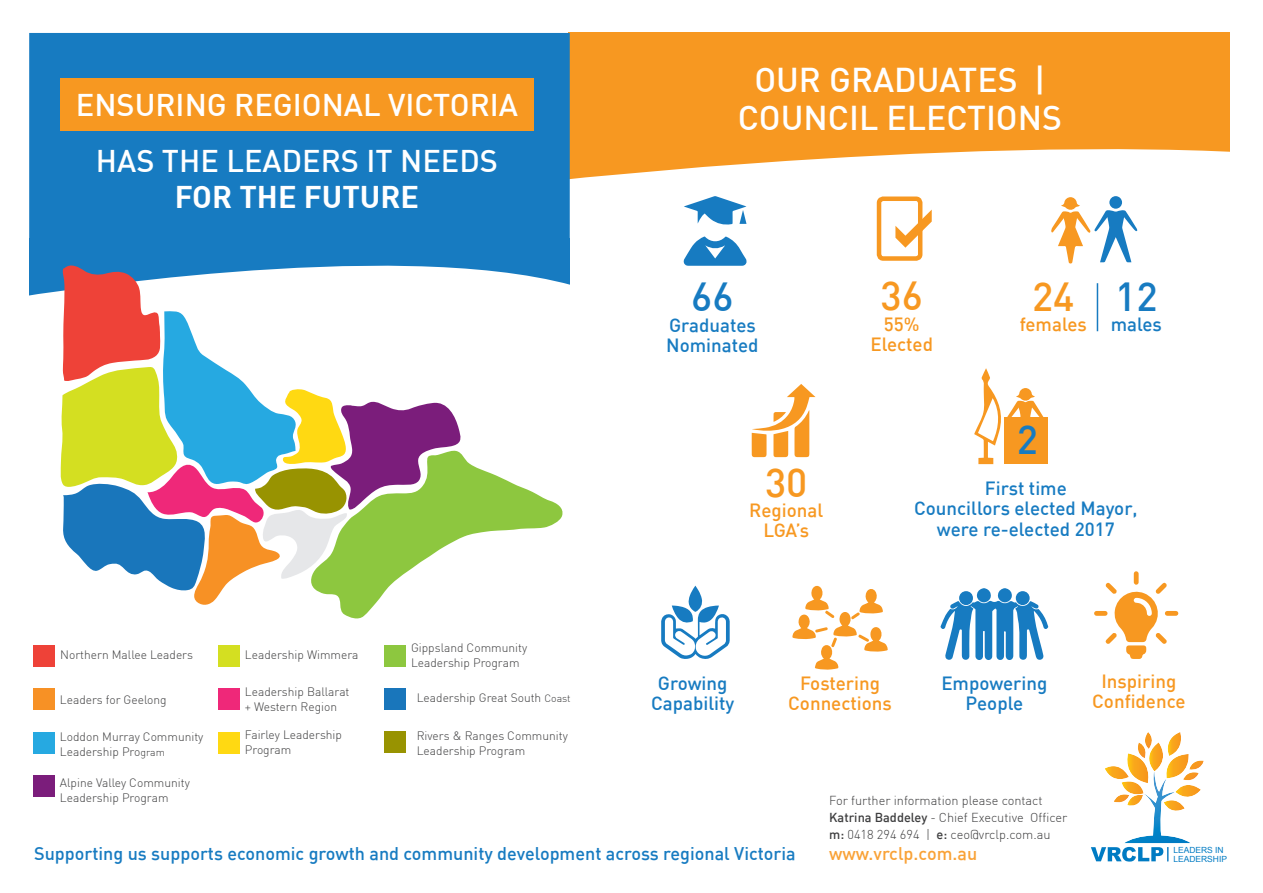
<style>
.page{position:relative;width:1263px;height:893px;background:#fff}
.page>*{position:absolute;margin:0;border:0;box-sizing:border-box;transform-origin:0 0}
.t1{font:500 39.75px "DIN";color:#f79821}
.t2{font:500 39.75px "DIN";color:#177bc1}
.t3{font:500 33.75px/38.2px "DIN";color:#fff;text-align:center}
.t4{font:500 30.75px/56.1px "DIN";color:#fff;text-align:center}
.t5{font:700 30.75px "DIN";color:#fff}
.t6{font:500 18.75px/20.2px "DIN";color:#177bc1;text-align:center}
.t7{font:500 18.75px/20.2px "DIN";color:#f79821;text-align:center}
.t8{font:500 18px "DIN";color:#177bc1}
.t9{font:500 18px "DIN";color:#f9a237}
.t10{font:300 12.75px/17.2px "DIN";color:#3e3e3f}
.t11{font:300 12px/15px "DIN";color:#3e3e3f}
.t12{font:8.4px/8.4px "Arial";color:#007bc3}
.s1{font-size:10.5px}
.s2{font-weight:500}
</style>
<div class="page">
<svg style="left:792px;top:585px;width:96px;height:85px"></svg>
<svg style="left:1091px;top:732px;width:113px;height:130px"></svg>
<div style="left:568px;top:33px;width:695px;height:148px;background:#f79821"></div>
<svg style="left:570px;top:128px;width:661px;height:93px;fill:#fff"></svg>
<div style="left:33px;top:645px;width:22px;height:22px;background:#ee4238"></div>
<div style="left:218px;top:645px;width:22px;height:22px;background:#d4df21"></div>
<div style="left:384px;top:688px;width:22px;height:22px;background:#1976bb"></div>
<div style="left:218px;top:688px;width:22px;height:22px;background:#ef2879"></div>
<div style="left:384px;top:731px;width:22px;height:22px;background:#989301"></div>
<div style="left:33px;top:688px;width:22px;height:22px;background:#f79125"></div>
<div style="left:33px;top:775px;width:22px;height:21px;background:#7b1d7b"></div>
<div style="left:218px;top:732px;width:22px;height:21px;background:#ffd912"></div>
<div style="left:384px;top:645px;width:22px;height:21px;background:#8dc73f"></div>
<div style="left:33px;top:732px;width:22px;height:21px;background:#26a9e1"></div>
<svg style="left:683px;top:236px;width:64px;height:30px"></svg>
<svg style="left:684px;top:196px;width:62px;height:29px"></svg>
<svg style="left:1094px;top:571px;width:84px;height:88px"></svg>
<svg style="left:941px;top:588px;width:107px;height:72px"></svg>
<div style="left:959px;top:591px;width:14px;height:14px;background:#177bc1;border-radius:50%"></div>
<div style="left:1016px;top:591px;width:14px;height:14px;background:#177bc1;border-radius:50%"></div>
<svg style="left:661px;top:586px;width:69px;height:73px"></svg>
<div style="left:877px;top:196px;width:45px;height:65px;border:5px solid #f79821;border-radius:4px"></div>
<svg style="left:895px;top:210px;width:37px;height:38px"></svg>
<svg style="left:752px;top:384px;width:63px;height:73px"></svg>
<div style="left:1004px;top:418px;width:44px;height:46px;background:#f79821"></div>
<svg style="left:974px;top:368px;width:71px;height:96px"></svg>
<div style="left:1231px;top:1px;width:32px;height:251px;background:#fff"></div>
<svg style="left:1050px;top:197px;width:87px;height:66px"></svg>
<hr style="left:1097px;top:283px;width:1px;height:48px;background:#177bc1">
<div style="left:29px;top:33px;width:541px;height:205px;background:#177bc1"></div>
<div style="left:60px;top:78px;width:474px;height:53px;background:#f79821"></div>
<svg style="left:29px;top:239px;width:541px;height:380px"></svg>
<h3 class="t4" style="left:76px;top:79px;width:444px">ENSURING REGIONAL VICTORIA<br>HAS THE LEADERS IT NEEDS</h3>
<h3 class="t5" style="left:175px;top:179px;width:246px">FOR THE FUTURE</h3>
<p class="t11" style="left:60px;top:648px;width:134px">Northern Mallee Leaders</p>
<p class="t11" style="left:245px;top:648px;width:115px">Leadership Wimmera</p>
<p class="t11" style="left:411px;top:641px;width:118px">Gippsland Community<br>Leadership Program</p>
<p class="t11" style="left:60px;top:693px;width:108px">Leaders for Geelong</p>
<p class="t11" style="left:245px;top:685px;width:106px">Leadership Ballarat + Western Region</p>
<p class="t11" style="left:417px;top:691px;width:155px">Leadership Great South <span class="s1">Coast</span></p>
<p class="t11" style="left:60px;top:730px;width:145px">Loddon Murray Community<br>Leadership Pro<span class="s1">gram</span></p>
<p class="t11" style="left:245px;top:728px;width:99px">Fairley Leadership<br>Program</p>
<p class="t11" style="left:417px;top:729px;width:153px">Rivers &amp; Ranges Community<br>Leadership Program</p>
<p class="t11" style="left:60px;top:776px;width:131px">Alpine Valley Community<br>Leadership Program</p>
<h2 class="t3" style="left:738px;top:63px;width:326px">OUR GRADUATES |<br>COUNCIL ELECTIONS</h2>
<h1 class="t2" style="left:691px;top:280px;width:44px">66</h1>
<h3 class="t6" style="left:666px;top:316px;width:94px;text-align:left">Graduates<br>Nominated</h3>
<h1 class="t1" style="left:880px;top:279px;width:44px">36</h1>
<h3 class="t7" style="left:870px;top:315px;width:64px">55%<br>Elected</h3>
<h1 class="t1" style="left:1032px;top:280px;width:44px">24</h1>
<h3 class="t7" style="left:1020px;top:316px;width:69px">females</h3>
<h1 class="t2" style="left:1115px;top:280px;width:44px">12</h1>
<h3 class="t6" style="left:1111px;top:316px;width:53px">males</h3>
<h1 class="t2" style="left:1017px;top:423px;width:23px">2</h1>
<h1 class="t1" style="left:765px;top:466px;width:44px">30</h1>
<h3 class="t7" style="left:749px;top:502px;width:76px">Regional<br>LGA’s</h3>
<h3 class="t6" style="left:914px;top:480px;width:225px">First time<br>Councillors elected Mayor, were re-elected 2017</h3>
<h3 class="t6" style="left:651px;top:674px;width:85px">Growing<br>Capability</h3>
<h3 class="t7" style="left:788px;top:674px;width:105px">Fostering<br>Connections</h3>
<h3 class="t6" style="left:941px;top:674px;width:108px">Empowering<br>People</h3>
<h3 class="t7" style="left:1092px;top:672px;width:95px">Inspiring<br>Confidence</h3>
<p class="t10" style="left:829px;top:792px;width:240px">For further information please contact<br><span class="s2">Katrina Baddeley</span> - Chief Executive Officer <span class="s2">m:</span> 0418 294 694 | <span class="s2">e:</span> ceo@vrclp.com.au</p>
<h3 class="t8" style="left:34px;top:846px;width:763px">Supporting us supports economic growth and community development across regional Victoria</h3>
<h3 class="t9" style="left:829px;top:846px;width:150px">www.vrclp.com.au</h3>
<p class="t12" style="left:1173px;top:846px;width:55px">LEADERS IN<br>LEADERSHIP</p>
</div>
